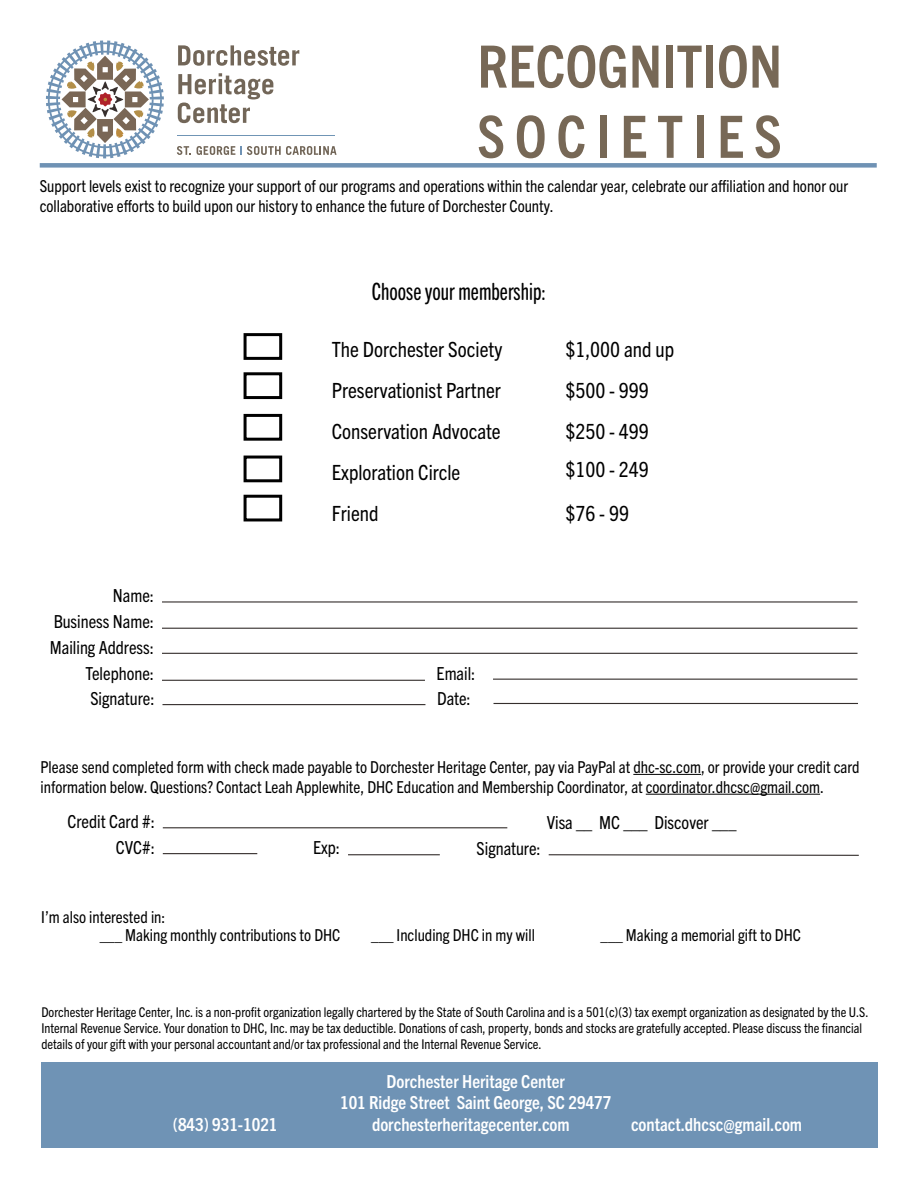
<style>
.page{position:relative;width:918px;height:1188px;background:#fff}
.page>*{position:absolute;margin:0;border:0;box-sizing:border-box;transform-origin:0 0}
.t1{font:700 condensed 58.5px/70.2px "Trade Gothic Next LT Pro";color:#776856}
.t2{font:24px "Trade Gothic Next SR Pro Cm";color:#000}
.t3{font:condensed 21px/45px "Trade Gothic Next LT Pro";color:#000}
.t4{font:700 condensed 18px/21.6px "Trade Gothic Next LT Pro";color:#fff;text-align:center}
.t5{font:condensed 18px/25.8px "Trade Gothic Next LT Pro";color:#000;text-align:right}
.t6{font:condensed 16.5px/19.8px "Trade Gothic Next LT Pro";color:#000}
.t7{font:condensed 13.5px/16.2px "Trade Gothic Next LT Pro";color:#000}
</style>
<div class="page">
<svg style="left:178px;top:45px;width:121px;height:21px"></svg>
<svg style="left:178px;top:73px;width:95px;height:50px"></svg>
<svg style="left:177px;top:146px;width:14px;height:9px"></svg>
<svg style="left:197px;top:146px;width:140px;height:9px"></svg>
<hr style="left:177px;top:135px;width:158px;height:1px;background:#7095b5">
<svg style="left:46px;top:41px;width:118px;height:117px"></svg>
<div style="left:40px;top:163px;width:837px;height:5px;background:#6f92b4"></div>
<hr style="left:633px;top:774px;width:68px;height:1px;background:#000">
<hr style="left:646px;top:794px;width:174px;height:1px;background:#000">
<hr style="left:163px;top:827px;width:344px;height:1px;background:#352f2d">
<hr style="left:163px;top:853px;width:94px;height:1px;background:#352f2d">
<hr style="left:348px;top:854px;width:92px;height:1px;background:#352f2d">
<svg style="left:548px;top:854px;width:311px;height:2px"></svg>
<div style="left:41px;top:1062px;width:837px;height:86px;background:#6f93b5"></div>
<div style="left:244px;top:414px;width:38px;height:27px;border:3px solid #000"></div>
<div style="left:244px;top:333px;width:38px;height:27px;border:3px solid #000"></div>
<div style="left:244px;top:372px;width:38px;height:27px;border:3px solid #000"></div>
<div style="left:244px;top:495px;width:38px;height:26px;border:3px solid #000"></div>
<div style="left:244px;top:456px;width:38px;height:26px;border:3px solid #000"></div>
<hr style="left:162px;top:601px;width:696px;height:2px;background:#352f2d">
<hr style="left:162px;top:653px;width:696px;height:1px;background:#352f2d">
<hr style="left:162px;top:680px;width:263px;height:1px;background:#352f2d">
<hr style="left:493px;top:679px;width:365px;height:1px;background:#352f2d">
<hr style="left:162px;top:704px;width:263px;height:1px;background:#352f2d">
<hr style="left:494px;top:703px;width:364px;height:1px;background:#352f2d">
<hr style="left:162px;top:628px;width:696px;height:1px;background:#352f2d">
<h1 class="t1" style="left:477px;top:28px;width:306px">RECOGNITION<br>SOCIETIES</h1>
<p class="t6" style="left:40px;top:176px;width:810px">Support levels exist to recognize your support of our programs and operations within the calendar year, celebrate our affiliation and honor our collaborative efforts to build upon our history to enhance the future of Dorchester County.</p>
<h2 class="t2" style="left:372px;top:276px;width:176px">Choose your membership:</h2>
<p class="t3" style="left:332px;top:325px;width:172px">The Dorchester Society</p>
<p class="t3" style="left:565px;top:325px;width:110px">$1,000 and up</p>
<p class="t3" style="left:332px;top:367px;width:170px">Preservationist Partner</p>
<p class="t3" style="left:565px;top:367px;width:85px">$500 - 999</p>
<p class="t3" style="left:332px;top:408px;width:170px">Conservation Advocate</p>
<p class="t3" style="left:565px;top:408px;width:85px">$250 - 499</p>
<p class="t5" style="left:113px;top:581px;width:43px">Name:</p>
<p class="t5" style="left:50px;top:633px;width:106px">Mailing Address:<br>Telephone:</p>
<p class="t5" style="left:54px;top:607px;width:102px">Business Name:</p>
<p class="t3" style="left:332px;top:449px;width:130px">Exploration Circle</p>
<p class="t3" style="left:565px;top:445px;width:85px">$100 - 249 $76 - 99</p>
<p class="t3" style="left:332px;top:490px;width:48px">Friend</p>
<p class="t5" style="left:437px;top:659px;width:40px">Email:</p>
<p class="t5" style="left:90px;top:685px;width:66px">Signature:</p>
<p class="t5" style="left:437px;top:685px;width:35px">Date:</p>
<p class="t6" style="left:41px;top:756px;width:821px">Please send completed form with check made payable to Dorchester Heritage Center, pay via PayPal at dhc-sc.com, or provide your credit card information below. Questions? Contact Leah Applewhite, DHC Education and Membership Coordinator, at coordinator.dhcsc@gmail.com.</p>
<p class="t5" style="left:68px;top:808px;width:89px">Credit Card #:<br>CVC#:</p>
<p class="t5" style="left:547px;top:808px;width:191px">Visa __ MC ___ Discover ___</p>
<p class="t5" style="left:313px;top:834px;width:29px">Exp:</p>
<p class="t5" style="left:477px;top:835px;width:66px">Signature:</p>
<p class="t6" style="left:100px;top:908px;width:242px;line-height:17.4px;text-indent:-59px">I’m also interested in:<br>___ Making monthly contributions to DHC</p>
<p class="t6" style="left:371px;top:924px;width:165px">___ Including DHC in my will</p>
<p class="t6" style="left:601px;top:924px;width:202px">___ Making a memorial gift to DHC</p>
<p class="t7" style="left:41px;top:1003px;width:829px">Dorchester Heritage Center, Inc. is a non-profit organization legally chartered by the State of South Carolina and is a 501(c)(3) tax exempt organization as designated by the U.S.<br>Internal Revenue Service. Your donation to DHC, Inc. may be tax deductible. Donations of cash, property, bonds and stocks are gratefully accepted. Please discuss the financial details of your gift with your personal accountant and/or tax professional and the Internal Revenue Service.</p>
<p class="t4" style="left:340px;top:1069px;width:273px">Dorchester Heritage Center<br>101 Ridge Street Saint George, SC 29477</p>
<p class="t4" style="left:173px;top:1113px;width:106px">(843) 931-1021</p>
<p class="t4" style="left:372px;top:1113px;width:199px">dorchesterheritagecenter.com</p>
<p class="t4" style="left:631px;top:1113px;width:173px">contact.dhcsc@gmail.com</p>
</div>
